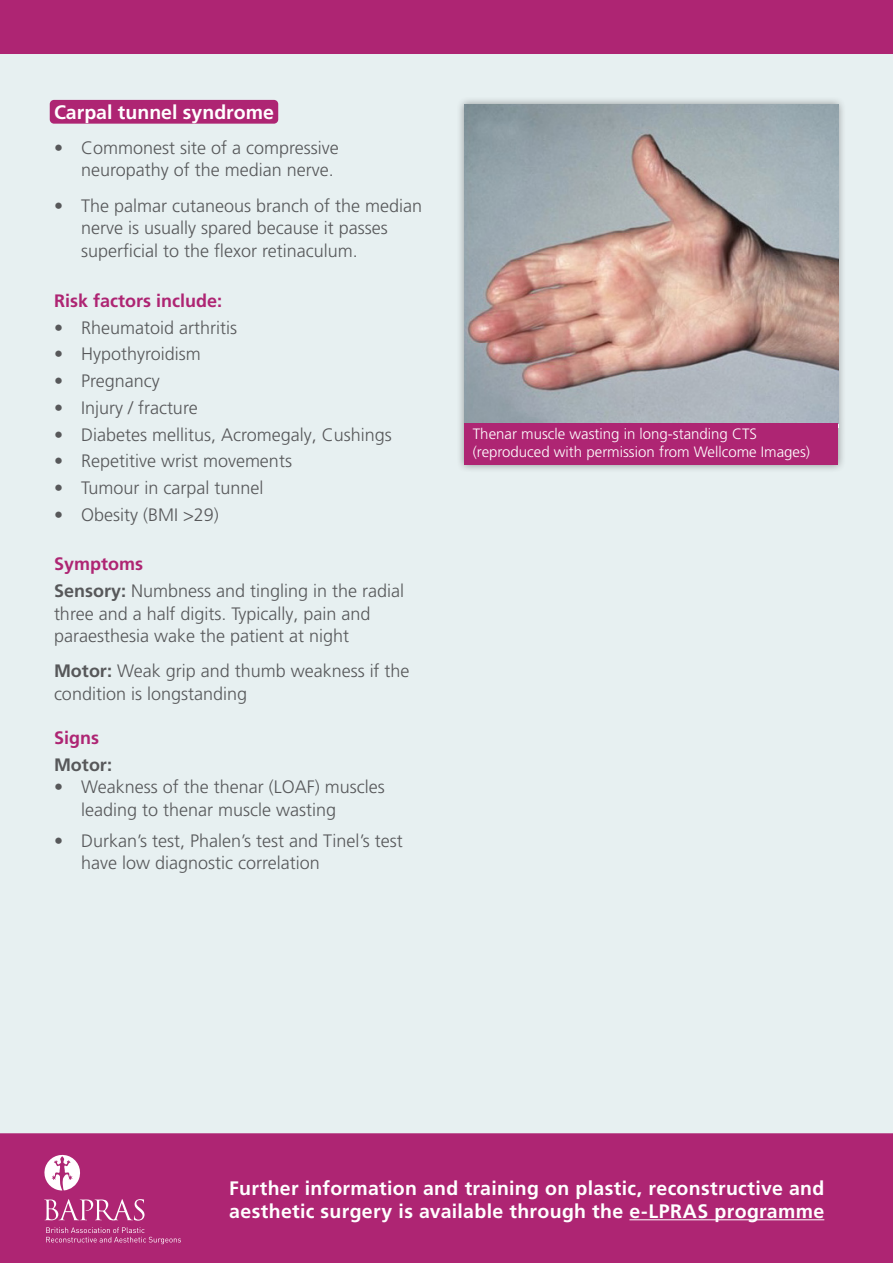
<style>
.page{position:relative;width:893px;height:1263px;background:#fff}
.page>*{position:absolute;margin:0;border:0;box-sizing:border-box;transform-origin:0 0}
.Paragraph{font:700 19.5px/22.5px "Frutiger LT Pro";letter-spacing:.015em;color:#fff}
.Paragraph-2{font:300 18px/22.5px "Frutiger LT Pro";color:#57585a}
.Paragraph-3{font:700 18px "Frutiger LT Pro";color:#ae2573}
.Paragraph-4{font:700 18px "Frutiger LT Pro";color:#57585a}
.Paragraph-5{font:300 15px/18px "Frutiger LT Pro";color:#fff}
.s1{font-weight:700}
</style>
<div class="page">
<div style="left:0;top:41px;width:893px;height:1181px;background:#e7f0f1"></div>
<div style="left:0;top:1133px;width:893px;height:130px;background:#ae2573"></div>
<hr style="left:629px;top:1219px;width:195px;height:1px;background:#fff">
<svg style="left:44px;top:1155px;width:38px;height:35px"></svg>
<svg style="left:46px;top:1227px;width:135px;height:17px"></svg>
<svg style="left:44px;top:1199px;width:100px;height:21px"></svg>
<div style="left:0;top:0;width:893px;height:54px;background:#ae2573"></div>
<div style="left:50px;top:100px;width:228px;height:24px;background:#ae2573;border-radius:4px"></div>
<div style="left:456px;top:96px;width:390px;height:377px;background:#231f20;opacity:.45"></div>
<img style="left:464px;top:104px;width:374px;height:319px">
<div style="left:464px;top:423px;width:374px;height:42px;background:#ae2573"></div>
<h3 class="Paragraph" style="left:54px;top:101px;width:221px">Carpal tunnel syndrome</h3>
<p class="Paragraph-2" style="left:54px;top:136px;width:286px;text-align:right">• Commonest site of a compressive neuropathy of the median nerve.</p>
<p class="Paragraph-2" style="left:81px;top:194px;width:343px;text-indent:-27px">• The palmar cutaneous branch of the median nerve is usually spared because it passes superficial to the flexor retinaculum.</p>
<p class="Paragraph-3" style="left:54px;top:290px;width:170px">Risk factors include:</p>
<p class="Paragraph-2" style="left:54px;top:316px;width:185px">• Rheumatoid arthritis</p>
<p class="Paragraph-2" style="left:54px;top:343px;width:148px">• Hypothyroidism</p>
<p class="Paragraph-2" style="left:54px;top:370px;width:107px">• Pregnancy</p>
<p class="Paragraph-2" style="left:54px;top:396px;width:145px">• Injury / fracture</p>
<p class="Paragraph-2" style="left:54px;top:423px;width:339px">• Diabetes mellitus, Acromegaly, Cushings</p>
<p class="Paragraph-2" style="left:54px;top:450px;width:239px">• Repetitive wrist movements</p>
<p class="Paragraph-2" style="left:54px;top:477px;width:211px">• Tumour in carpal tunnel</p>
<p class="Paragraph-2" style="left:54px;top:503px;width:166px">• Obesity (BMI &gt;29)</p>
<p class="Paragraph-3" style="left:54px;top:554px;width:91px">Symptoms</p>
<p class="Paragraph-2" style="left:54px;top:580px;width:352px"><span class="s1">Sensory:</span> Numbness and tingling in the radial three and a half digits. Typically, pain and paraesthesia wake the patient at night</p>
<p class="Paragraph-2" style="left:54px;top:660px;width:357px"><span class="s1">Motor:</span> Weak grip and thumb weakness if the condition is longstanding</p>
<p class="Paragraph-3" style="left:54px;top:727px;width:46px">Signs</p>
<p class="Paragraph-4" style="left:54px;top:754px;width:59px">Motor:</p>
<p class="Paragraph-2" style="left:81px;top:776px;width:305px;text-indent:-27px">• Weakness of the thenar (LOAF) muscles leading to thenar muscle wasting</p>
<p class="Paragraph-2" style="left:81px;top:829px;width:323px;text-indent:-27px">• Durkan’s test, Phalen’s test and Tinel’s test have low diagnostic correlation</p>
<p class="Paragraph-5" style="left:473px;top:425px;width:339px">Thenar muscle wasting in long-standing CTS (reproduced with permission from Wellcome Images)</p>
<p class="Paragraph" style="left:229px;top:1177px;width:597px">Further information and training on plastic, reconstructive and aesthetic surgery is available through the e-LPRAS programme</p>
</div>
